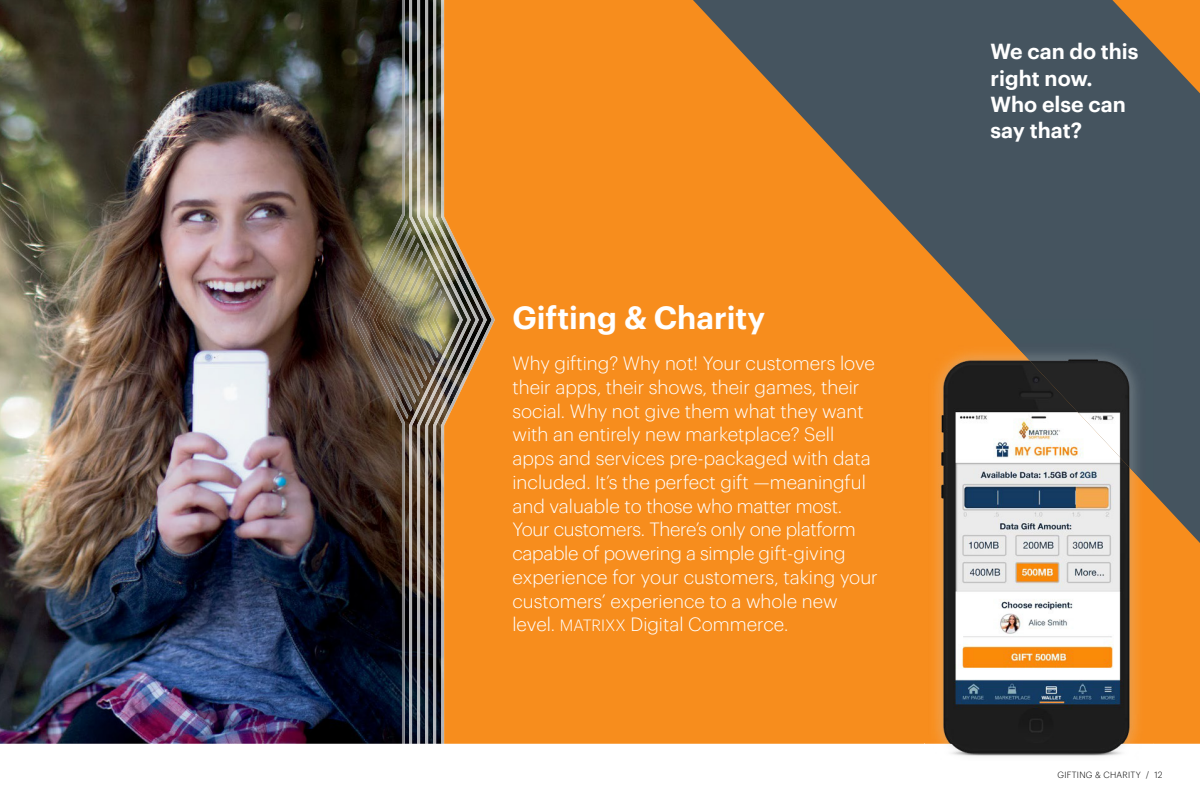
<style>
.page{position:relative;width:1200px;height:800px;background:#fff}
.page>*{position:absolute;margin:0;border:0;box-sizing:border-box;transform-origin:0 0}
.t1{font:600 31.25px "Graphik";color:#fff}
.t2{font:600 21.25px/26.2px "Graphik";color:#fff}
.t3{font:300 18.75px/23.8px "Graphik";color:#fff}
.t4{font:300 8.75px "Graphik";color:#000}
.s1{font-size:15.94px}
</style>
<div class="page">
<img style="left:0;top:0;width:409px;height:744px">
<img style="left:409px;top:0;width:8px;height:744px">
<img style="left:417px;top:0;width:8px;height:744px">
<img style="left:425px;top:0;width:8px;height:744px">
<img style="left:433px;top:0;width:8px;height:744px">
<img style="left:441px;top:0;width:3px;height:744px">
<img style="left:442px;top:297px;width:2px;height:46px">
<img style="left:438px;top:289px;width:4px;height:61px">
<img style="left:435px;top:281px;width:3px;height:77px">
<img style="left:431px;top:274px;width:4px;height:92px">
<img style="left:427px;top:266px;width:4px;height:107px">
<img style="left:423px;top:258px;width:4px;height:123px">
<img style="left:420px;top:250px;width:3px;height:139px">
<img style="left:416px;top:243px;width:4px;height:153px">
<img style="left:412px;top:235px;width:4px;height:169px">
<img style="left:408px;top:227px;width:4px;height:185px">
<img style="left:405px;top:219px;width:3px;height:200px">
<img style="left:351px;top:0;width:54px;height:744px">
<div style="left:444px;top:0;width:756px;height:744px;background:#f78d1d"></div>
<svg style="left:693px;top:0;width:507px;height:543px;background:#986e40"></svg>
<img style="left:924px;top:319px;width:230px;height:437px">
<img style="left:991px;top:319px;width:163px;height:175px">
<h1 class="t1" style="left:512px;top:293px;width:254px">Gifting &amp; Charity</h1>
<p class="t3" style="left:512px;top:350px;width:367px">Why gifting? Why not! Your customers love their apps, their shows, their games, their social. Why not give them what they want with an entirely new marketplace? Sell apps and services pre-packaged with data included. It’s the perfect gift —meaningful and valuable to those who matter most.<br>Your customers. There’s only one platform capable of powering a simple gift-giving experience for your customers, taking your customers’ experience to a whole new level. <span class="s1">MATRIXX</span> Digital Commerce.</p>
<p class="t2" style="left:991px;top:37px;width:149px">We can do this right now.<br>Who else can say that?</p>
<p class="t4" style="left:1057px;top:768px;width:107px">GIFTING &amp; CHARITY / 12</p>
</div>
